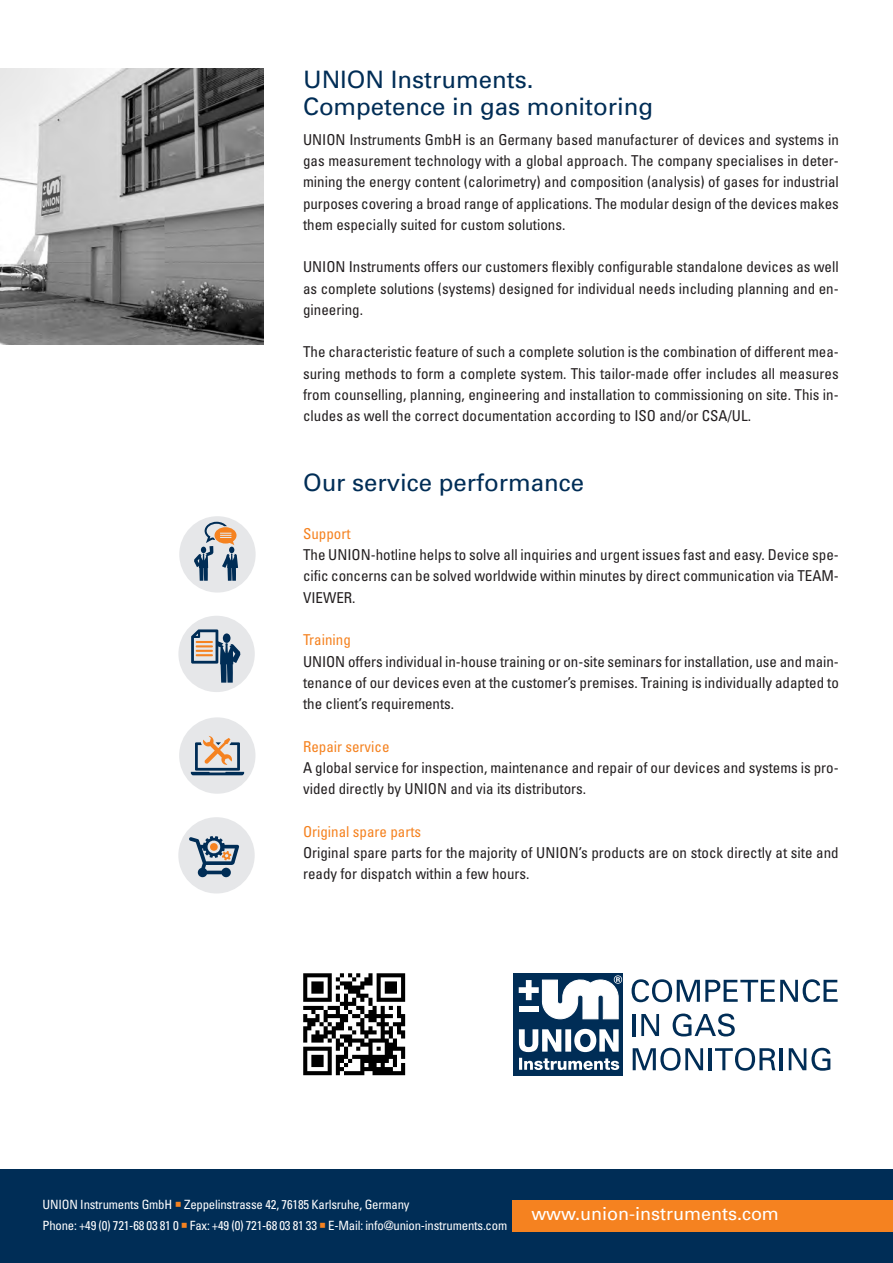
<style>
.page{position:relative;width:893px;height:1263px;background:#fff}
.page>*{position:absolute;margin:0;border:0;box-sizing:border-box;transform-origin:0 0}
.t1{font:24px/27px "Univers";color:#002d56}
.t2{font:18px "Univers";color:#fff}
.t3{font:condensed 15px/21.3px "Univers";color:#231f20;text-align:justify}
.t4{font:condensed 15px "Univers";color:#f58220}
.t5{font:condensed 12.75px/20.5px "Univers";letter-spacing:-.015em;color:#fff}
.s1{color:#f58220}
</style>
<div class="page">
<div style="left:179px;top:516px;width:77px;height:76px;background:#e6e7e9;border-radius:50%"></div>
<svg style="left:194px;top:522px;width:44px;height:59px"></svg>
<div style="left:178px;top:616px;width:77px;height:76px;background:#e6e7e9;border-radius:50%"></div>
<svg style="left:191px;top:629px;width:49px;height:54px"></svg>
<div style="left:179px;top:717px;width:76px;height:77px;background:#e6e7e9;border-radius:50%"></div>
<svg style="left:191px;top:736px;width:53px;height:39px"></svg>
<div style="left:178px;top:817px;width:77px;height:76px;background:#e6e7e9;border-radius:50%"></div>
<svg style="left:189px;top:836px;width:50px;height:41px"></svg>
<div style="left:0;top:1169px;width:893px;height:94px;background:#002d56"></div>
<img style="left:0;top:68px;width:264px;height:276px">
<svg style="left:303px;top:973px;width:102px;height:102px"></svg>
<div style="left:514px;top:973px;width:109px;height:102px;background:#002d56"></div>
<svg style="left:519px;top:1058px;width:100px;height:12px"></svg>
<svg style="left:519px;top:1029px;width:100px;height:23px"></svg>
<svg style="left:519px;top:975px;width:103px;height:44px"></svg>
<svg style="left:632px;top:979px;width:206px;height:23px"></svg>
<hr style="left:633px;top:1014px;width:3px;height:22px;background:#002d56">
<svg style="left:641px;top:1014px;width:18px;height:22px"></svg>
<svg style="left:673px;top:1013px;width:62px;height:23px"></svg>
<svg style="left:633px;top:1048px;width:70px;height:23px"></svg>
<hr style="left:709px;top:1048px;width:3px;height:22px;background:#002d56">
<svg style="left:715px;top:1048px;width:60px;height:23px"></svg>
<hr style="left:780px;top:1048px;width:3px;height:22px;background:#002d56">
<svg style="left:789px;top:1048px;width:41px;height:23px"></svg>
<div style="left:513px;top:1200px;width:380px;height:31px;background:#f58220"></div>
<h1 class="t1" style="left:303px;top:68px;width:352px">UNION Instruments.<br>Competence in gas monitoring</h1>
<p class="t3" style="left:303px;top:130px;width:537px">UNION Instruments GmbH is an Germany based manufacturer of devices and systems in gas measurement technology with a global approach. The company specialises in deter&shy;mining the energy content (calorimetry) and composition (analysis) of gases for industrial purposes covering a broad range of applications. The modular design of the devices makes them especially suited for custom solutions.</p>
<p class="t3" style="left:303px;top:258px;width:537px">UNION Instruments offers our customers flexibly configurable standalone devices as well as complete solutions (systems) designed for individual needs including planning and en&shy;gineering.</p>
<p class="t3" style="left:303px;top:343px;width:537px">The characteristic feature of such a complete solution is the combination of different mea&shy;suring methods to form a complete system. This tailor-made offer includes all measures from counselling, planning, engineering and installation to commissioning on site. This in&shy;cludes as well the correct documentation according to ISO and/or CSA/UL.</p>
<h1 class="t1" style="left:303px;top:471px;width:283px">Our service performance</h1>
<p class="t4" style="left:303px;top:528px;width:49px">Support</p>
<p class="t3" style="left:303px;top:546px;width:537px">The UNION-hotline helps to solve all inquiries and urgent issues fast and easy. Device spe&shy;cific concerns can be solved worldwide within minutes by direct communication via TEAM-VIEWER.</p>
<p class="t4" style="left:303px;top:634px;width:49px">Training</p>
<p class="t3" style="left:303px;top:652px;width:537px">UNION offers individual in-house training or on-site seminars for installation, use and main&shy;tenance of our devices even at the customer’s premises. Training is individually adapted to the client’s requirements.</p>
<p class="t4" style="left:303px;top:741px;width:88px">Repair service</p>
<p class="t3" style="left:303px;top:758px;width:537px">A global service for inspection, maintenance and repair of our devices and systems is pro&shy;vided directly by UNION and via its distributors.</p>
<p class="t4" style="left:303px;top:826px;width:120px">Original spare parts</p>
<p class="t3" style="left:303px;top:843px;width:537px">Original spare parts for the majority of UNION’s products are on stock directly at site and ready for dispatch within a few hours.</p>
<p class="t5" style="left:43px;top:1195px;width:466px">UNION Instruments GmbH <span class="s1">○</span> Zeppelinstrasse 42, 76185 Karlsruhe, Germany<br>Phone: +49 (0) 721-68 03 81 0 <span class="s1">○</span> Fax: +49 (0) 721-68 03 81 33 <span class="s1">○</span> E-Mail: info@union-instruments.com</p>
<p class="t2" style="left:531px;top:1207px;width:249px">www.union-instruments.com</p>
</div>
